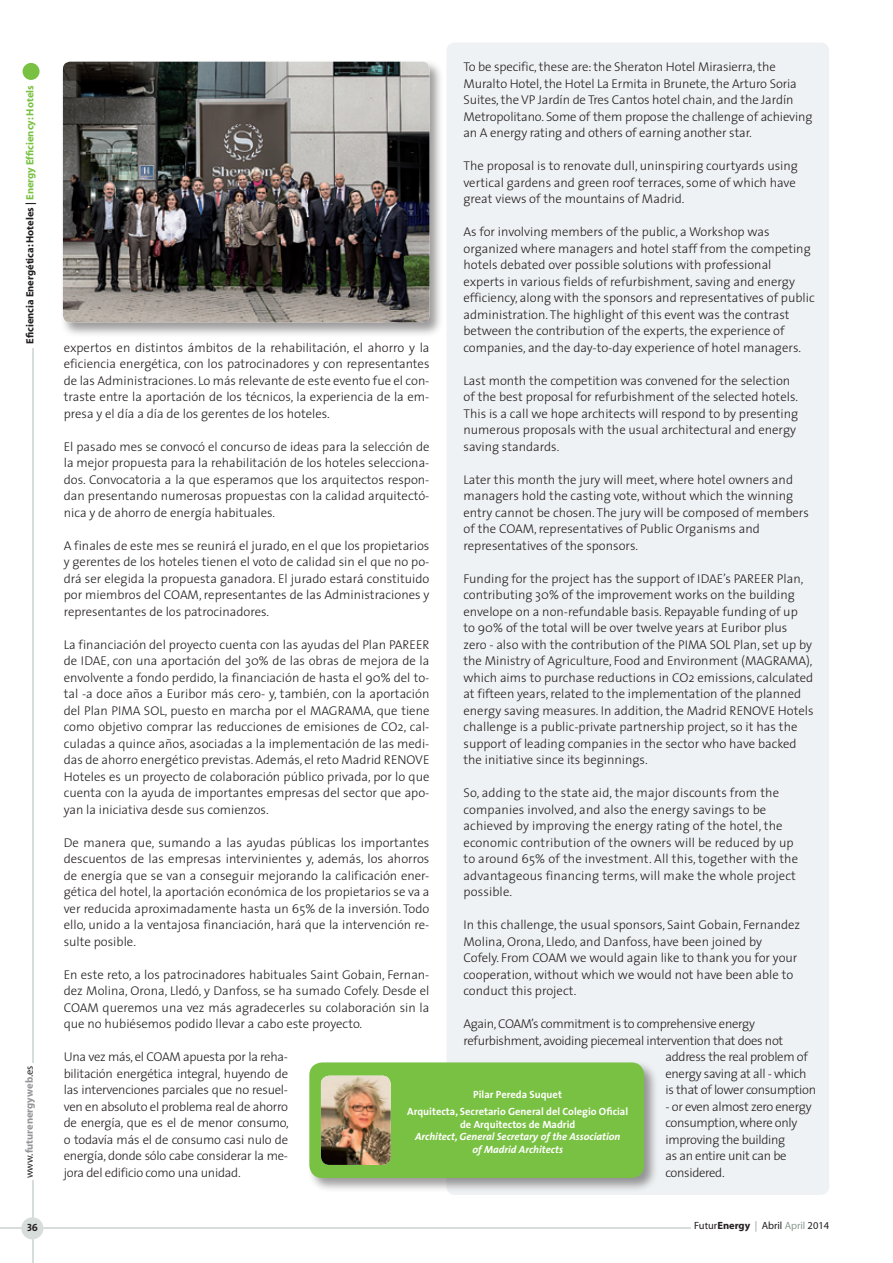
<style>
.page{position:relative;width:893px;height:1263px;background:#fff}
.page>*{position:absolute;margin:0;border:0;box-sizing:border-box;transform-origin:0 0}
.Texto_ingles{font:300 12.75px/16.5px "The Sans";color:#231f20}
.Texto{font:300 12.75px/16.5px "The Sans";color:#231f20;text-align:justify}
.Texto_ingles-2{font:300 12.75px/16.5px "The Sans";letter-spacing:-.025em;color:#231f20}
.t1{font:700 10.5px/12.6px "The Sans";color:#fff;text-align:center}
.t2{font:italic 700 10.5px/12.6px "The Sans";color:#fff;text-align:center}
.t3{font:700 10.5px "Myriad";color:#231f20}
.t4{font:10.5px "Myriad";color:#231f20}
.t5{font:700 10.5px "Myriad";color:#939598}
.t6{font:10.5px "The Sans Bold Caps";color:#231f20}
.s1{color:#79c142}
.s2{font-weight:400;color:#231f20}
.s3{font-weight:700}
.s4{color:#8b9b92}
</style>
<div class="page">
<hr style="left:0;top:1228px;width:691px;height:1px;background:#d7ddda">
<div style="left:23px;top:63px;width:17px;height:17px;background:#79c142;border-radius:50%"></div>
<hr style="left:32px;top:1180px;width:1px;height:83px;background:#d7ddda">
<hr style="left:32px;top:348px;width:1px;height:714px;background:#d7ddda">
<div style="left:21px;top:1217px;width:22px;height:22px;background:#d7ddda;border-radius:50%"></div>
<div style="left:446px;top:43px;width:383px;height:1152px;background:#eff2f4;border-radius:9px"></div>
<div style="left:61px;top:59px;width:383px;height:278px;background:#231f20;opacity:.45"></div>
<img style="left:63px;top:62px;width:366px;height:260px">
<div style="left:307px;top:1060px;width:352px;height:132px;background:#231f20;opacity:.45"></div>
<div style="left:309px;top:1062px;width:335px;height:116px;background:#79c142;border-radius:13px"></div>
<img style="left:321px;top:1076px;width:70px;height:89px">
<p class="t3" style="left:24px;top:344px;width:260px;rotate:-90deg">Eficiencia Energética: Hoteles | <span class="s1">Energy Efficiency: Hotels</span></p>
<p class="t5" style="left:24px;top:1178px;width:114px;rotate:-90deg"><span class="s2">www.</span>futurenergyweb<span class="s2">.es</span></p>
<p class="Texto_ingles" style="left:463px;top:58px;width:351px">To be specific, these are: the Sheraton Hotel Mirasierra, the Muralto Hotel, the Hotel La Ermita in Brunete, the Arturo Soria Suites, the VP Jardín de Tres Cantos hotel chain, and the Jardín Metropolitano. Some of them propose the challenge of achieving an A energy rating and others of earning another star.</p>
<p class="Texto_ingles" style="left:463px;top:157px;width:336px">The proposal is to renovate dull, uninspiring courtyards using vertical gardens and green roof terraces, some of which have great views of the mountains of Madrid.</p>
<p class="Texto_ingles" style="left:463px;top:223px;width:353px">As for involving members of the public, a Workshop was organized where managers and hotel staff from the competing hotels debated over possible solutions with professional experts in various fields of refurbishment, saving and energy efficiency, along with the sponsors and representatives of public administration. The highlight of this event was the contrast between the contribution of the experts, the experience of companies, and the day-to-day experience of hotel managers.</p>
<p class="Texto_ingles" style="left:463px;top:372px;width:336px">Last month the competition was convened for the selection of the best proposal for refurbishment of the selected hotels.<br>This is a call we hope architects will respond to by presenting numerous proposals with the usual architectural and energy saving standards.</p>
<p class="Texto_ingles" style="left:463px;top:471px;width:347px">Later this month the jury will meet, where hotel owners and managers hold the casting vote, without which the winning entry cannot be chosen. The jury will be composed of members of the COAM, representatives of Public Organisms and representatives of the sponsors.</p>
<p class="Texto_ingles" style="left:463px;top:570px;width:352px">Funding for the project has the support of IDAE’s PAREER Plan, contributing 30% of the improvement works on the building envelope on a non-refundable basis. Repayable funding of up<br>to 90% of the total will be over twelve years at Euribor plus zero - also with the contribution of the PIMA SOL Plan, set up by the Ministry of Agriculture, Food and Environment (MAGRAMA), which aims to purchase reductions in CO2 emissions, calculated at fifteen years, related to the implementation of the planned energy saving measures. In addition, the Madrid RENOVE Hotels challenge is a public-private partnership project, so it has the support of leading companies in the sector who have backed the initiative since its beginnings.</p>
<p class="Texto_ingles" style="left:463px;top:784px;width:336px">So, adding to the state aid, the major discounts from the companies involved, and also the energy savings to be achieved by improving the energy rating of the hotel, the economic contribution of the owners will be reduced by up to around 65% of the investment. All this, together with the advantageous financing terms, will make the whole project possible.</p>
<p class="Texto_ingles" style="left:463px;top:916px;width:338px">In this challenge, the usual sponsors, Saint Gobain, Fernandez Molina, Orona, Lledo, and Danfoss, have been joined by Cofely. From COAM we would again like to thank you for your cooperation, without which we would not have been able to conduct this project.</p>
<p class="Texto_ingles-2" style="left:463px;top:1015px;width:293px">Again, COAM’s commitment is to comprehensive energy</p>
<p class="Texto_ingles-2" style="left:463px;top:1032px;width:321px">refurbishment, avoiding piecemeal intervention that does not</p>
<p class="Texto_ingles-2" style="left:665px;top:1048px;width:144px">address the real problem of</p>
<p class="Texto_ingles-2" style="left:665px;top:1065px;width:143px">energy saving at all - which</p>
<p class="Texto_ingles-2" style="left:665px;top:1081px;width:152px">is that of lower consumption</p>
<p class="Texto_ingles-2" style="left:665px;top:1098px;width:148px">- or even almost zero energy consumption, where only improving the building<br>as an entire unit can be considered.</p>
<p class="Texto" style="left:64px;top:339px;width:367px">expertos en distintos ámbitos de la rehabilitación, el ahorro y la eficiencia energética, con los patrocinadores y con representantes de las Administraciones. Lo más relevante de este evento fue el con&shy;traste entre la aportación de los técnicos, la experiencia de la em&shy;presa y el día a día de los gerentes de los hoteles.</p>
<p class="Texto" style="left:64px;top:438px;width:367px">El pasado mes se convocó el concurso de ideas para la selección de la mejor propuesta para la rehabilitación de los hoteles selecciona&shy;dos. Convocatoria a la que esperamos que los arquitectos respon&shy;dan presentando numerosas propuestas con la calidad arquitectó&shy;nica y de ahorro de energía habituales.</p>
<p class="Texto" style="left:64px;top:537px;width:367px">A finales de este mes se reunirá el jurado, en el que los propietarios y gerentes de los hoteles tienen el voto de calidad sin el que no po&shy;drá ser elegida la propuesta ganadora. El jurado estará constituido por miembros del COAM, representantes de las Administraciones y representantes de los patrocinadores.</p>
<p class="Texto" style="left:64px;top:636px;width:367px">La financiación del proyecto cuenta con las ayudas del Plan PAREER de IDAE, con una aportación del 30% de las obras de mejora de la envolvente a fondo perdido, la financiación de hasta el 90% del to&shy;tal -a doce años a Euribor más cero- y, también, con la aportación del Plan PIMA SOL, puesto en marcha por el MAGRAMA, que tiene como objetivo comprar las reducciones de emisiones de CO2, cal&shy;culadas a quince años, asociadas a la implementación de las medi&shy;das de ahorro energético previstas. Además, el reto Madrid RENOVE Hoteles es un proyecto de colaboración público privada, por lo que cuenta con la ayuda de importantes empresas del sector que apo&shy;yan la iniciativa desde sus comienzos.</p>
<p class="Texto" style="left:64px;top:834px;width:367px">De manera que, sumando a las ayudas públicas los importantes descuentos de las empresas intervinientes y, además, los ahorros de energía que se van a conseguir mejorando la calificación ener&shy;gética del hotel, la aportación económica de los propietarios se va a ver reducida aproximadamente hasta un 65% de la inversión. Todo ello, unido a la ventajosa financiación, hará que la intervención re&shy;sulte posible.</p>
<p class="Texto" style="left:64px;top:966px;width:367px">En este reto, a los patrocinadores habituales Saint Gobain, Fernan&shy;dez Molina, Orona, Lledó, y Danfoss, se ha sumado Cofely. Desde el COAM queremos una vez más agradecerles su colaboración sin la que no hubiésemos podido llevar a cabo este proyecto.</p>
<p class="Texto" style="left:64px;top:1048px;width:226px">Una vez más, el COAM apuesta por la reha&shy;bilitación energética integral, huyendo de las intervenciones parciales que no resuel&shy;ven en absoluto el problema real de ahorro de energía, que es el de menor consumo, o todavía más el de consumo casi nulo de energía, donde sólo cabe considerar la me&shy;jora del edificio como una unidad.</p>
<p class="t1" style="left:473px;top:1088px;width:90px">Pilar Pereda Suquet</p>
<p class="t1" style="left:407px;top:1105px;width:222px">Arquitecta, Secretario General del Colegio Oficial de Arquitectos de Madrid</p>
<p class="t2" style="left:415px;top:1130px;width:207px">Architect, General Secretary of the Association of Madrid Architects</p>
<p class="t6" style="left:27px;top:1219px;width:13px">36</p>
<p class="t4" style="left:694px;top:1220px;width:137px">Futur<span class="s3">Energy</span> <span class="s4">|</span> Abril <span class="s4">April</span> 2014</p>
</div>
